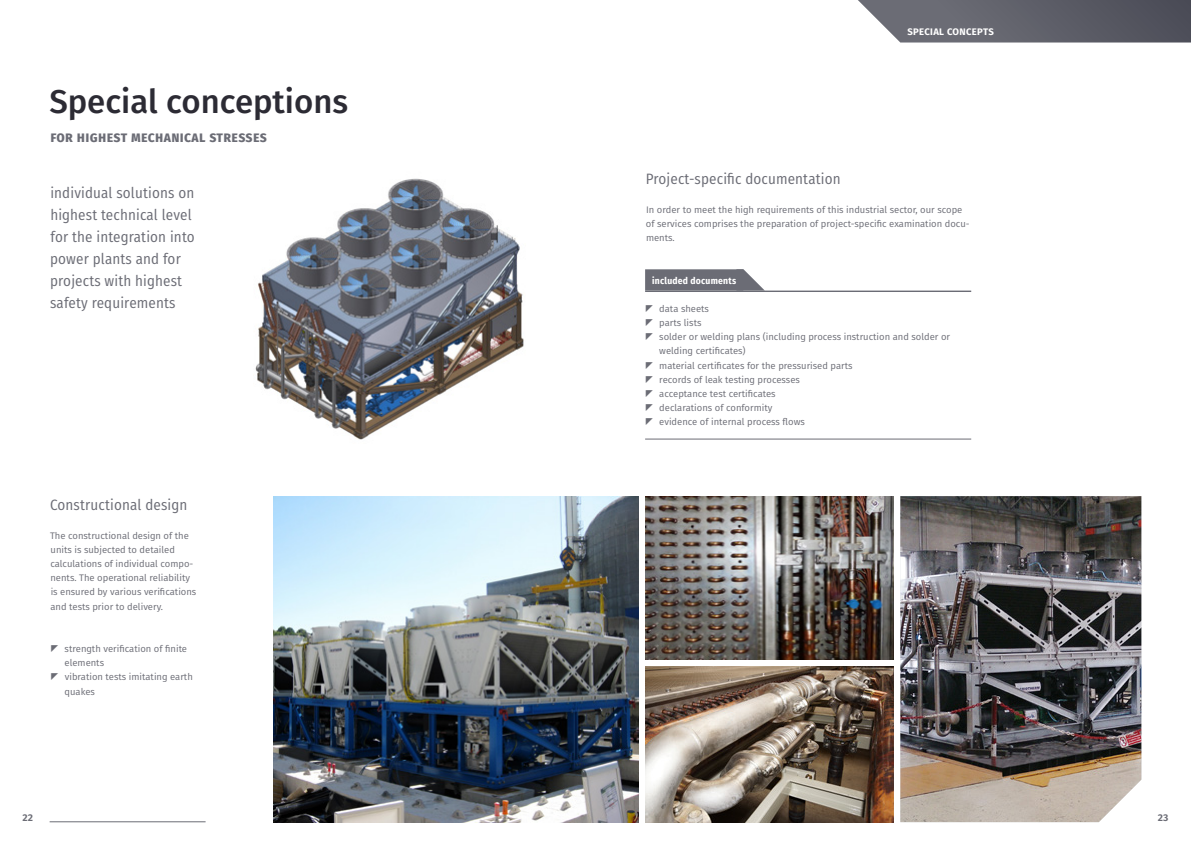
<style>
.page{position:relative;width:1191px;height:842px;background:#fff}
.page>*{position:absolute;margin:0;border:0;box-sizing:border-box;transform-origin:0 0}
.t1{font:500 33px "Fira Sans";color:#2c2b34}
.t2{font:15px/22px "Fira Sans Condensed";letter-spacing:.01em;color:#6b6c75}
.t3{font:700 15px "Fira Sans Condensed";letter-spacing:.025em;color:#6b6c75}
.t4{font:9.5px/14.2px "Fira Sans";color:#6b6c75}
.t5{font:700 9.5px "Fira Sans Condensed";letter-spacing:.025em;color:#fff}
.t6{font:700 9.5px "Fira Sans";letter-spacing:.035em;color:#fff}
.t7{font:700 9.5px "Fira Sans";color:#6b6c75}
</style>
<div class="page">
<img style="left:274px;top:496px;width:364px;height:326px">
<img style="left:645px;top:496px;width:248px;height:163px">
<img style="left:645px;top:666px;width:248px;height:156px">
<img style="left:900px;top:496px;width:241px;height:326px">
<hr style="left:50px;top:821px;width:156px;height:1px;background:#6b6c75">
<div style="left:645px;top:269px;width:98px;height:22px;background:#6b6c75"></div>
<hr style="left:645px;top:291px;width:326px;height:1px;background:#6b6c75">
<hr style="left:645px;top:439px;width:326px;height:1px;background:#6b6c75">
<svg style="left:736px;top:269px;width:29px;height:22px"></svg>
<img style="left:255px;top:178px;width:269px;height:262px">
<svg style="left:858px;top:0;width:333px;height:43px;background:#6b6c74"></svg>
<h1 class="t1" style="left:49px;top:75px;width:300px">Special conceptions</h1>
<h2 class="t3" style="left:50px;top:124px;width:168px">for highest mechanical stresses</h2>
<h2 class="t2" style="left:50px;top:182px;width:146px">individual solutions on highest technical level for the integration into power plants and for projects with highest safety requirements</h2>
<h2 class="t2" style="left:50px;top:494px;width:139px">Constructional design</h2>
<p class="t4" style="left:50px;top:528px;width:148px">The constructional design of the units is subjected to detailed calculations of individual compo&shy;nents. The operational reliability is ensured by various verifications and tests prior to delivery.</p>
<p class="t4" style="left:65px;top:641px;width:130px">strength verification of finite elements<br>vibration tests imitating earth quakes</p>
<p class="t6" style="left:907px;top:24px;width:88px">SPECIAL CONCEPTS</p>
<h2 class="t2" style="left:646px;top:168px;width:196px">Project-specific documentation</h2>
<p class="t4" style="left:646px;top:202px;width:325px">In order to meet the high requirements of this industrial sector, our scope of services comprises the preparation of project-specific examination docu&shy;ments.</p>
<p class="t5" style="left:652px;top:272px;width:85px">included documents</p>
<p class="t4" style="left:659px;top:301px;width:292px">data sheets<br>parts lists<br>solder or welding plans (including process instruction and solder or welding certificates)<br>material certificates for the pressurised parts<br>records of leak testing processes<br>acceptance test certificates<br>declarations of conformity<br>evidence of internal process flows</p>
<p class="t7" style="left:23px;top:809px;width:12px">22</p>
<p class="t7" style="left:1157px;top:809px;width:12px">23</p>
</div>
